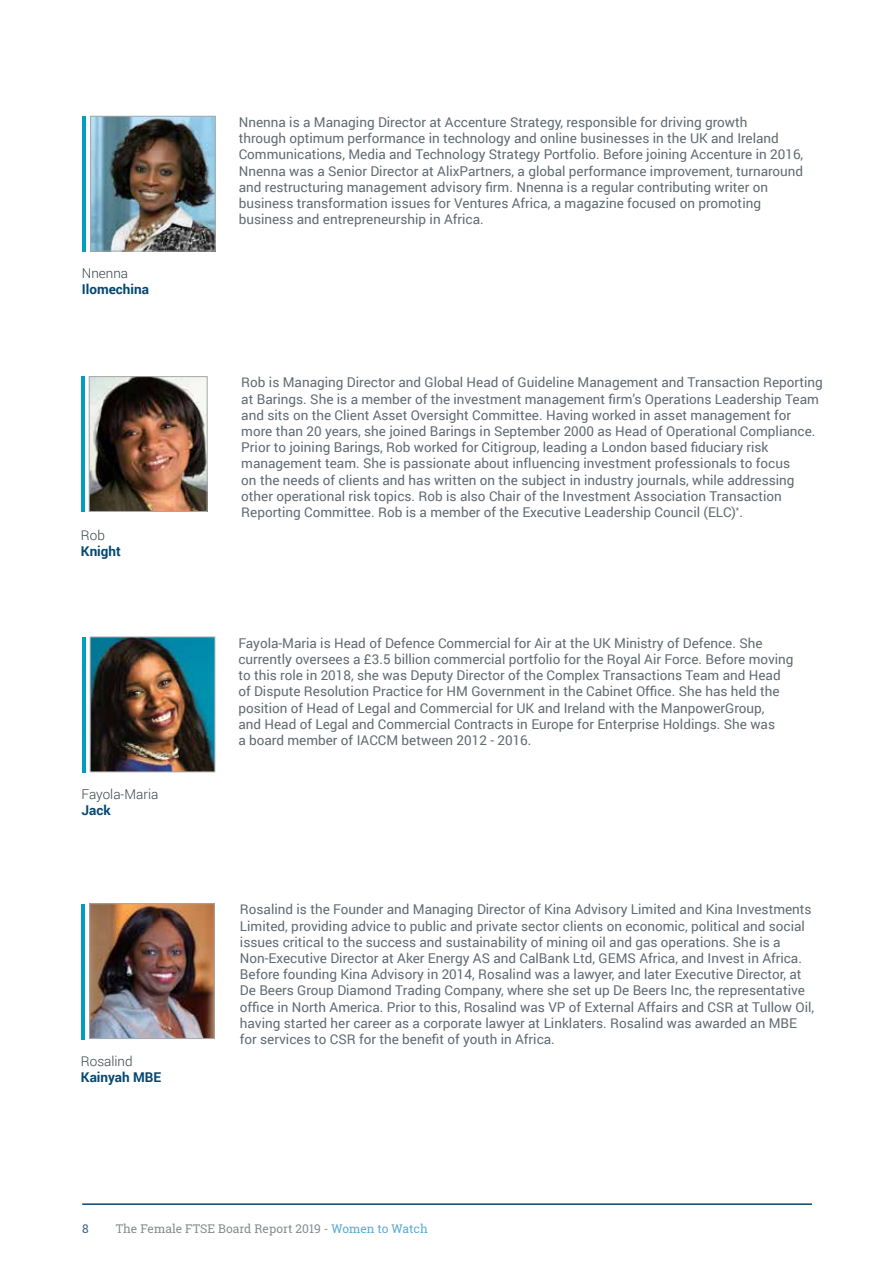
<style>
.page{position:relative;width:893px;height:1263px;background:#fff}
.page>*{position:absolute;margin:0;border:0;box-sizing:border-box;transform-origin:0 0}
.t1{font:13.5px/16.2px "Roboto";color:#616b71}
.t2{font:700 13.5px "Roboto";color:#054772}
.t3{font:300 13.5px "Roboto";color:#354248}
.t4{font:12px "Roboto Slab";color:#878c8f}
.t5{font:12px "Roboto Slab";color:#426188}
.s1{color:#5aacd0}
</style>
<div class="page">
<hr style="left:82px;top:1203px;width:730px;height:2px;background:#054772">
<img style="left:92px;top:118px;width:121px;height:131px">
<div style="left:90px;top:116px;width:125px;height:135px;border:1px solid #a5a8a9"></div>
<hr style="left:82px;top:116px;width:4px;height:136px;background:#009dc3">
<img style="left:92px;top:639px;width:121px;height:131px">
<div style="left:90px;top:637px;width:125px;height:135px;border:1px solid #a5a8a9"></div>
<hr style="left:82px;top:637px;width:4px;height:136px;background:#009dc3">
<img style="left:91px;top:905px;width:121px;height:132px">
<div style="left:89px;top:903px;width:125px;height:136px;border:1px solid #a5a8a9"></div>
<hr style="left:81px;top:904px;width:4px;height:135px;background:#009dc3">
<img style="left:91px;top:378px;width:114px;height:132px">
<div style="left:89px;top:376px;width:118px;height:136px;border:1px solid #a5a8a9"></div>
<hr style="left:81px;top:377px;width:4px;height:135px;background:#009dc3">
<p class="t3" style="left:82px;top:264px;width:48px">Nnenna</p>
<p class="t2" style="left:82px;top:280px;width:69px">Ilomechina</p>
<p class="t3" style="left:81px;top:526px;width:25px">Rob</p>
<p class="t2" style="left:81px;top:542px;width:41px">Knight</p>
<p class="t3" style="left:82px;top:785px;width:78px">Fayola-Maria</p>
<p class="t2" style="left:82px;top:801px;width:31px">Jack</p>
<p class="t3" style="left:81px;top:1051px;width:53px">Rosalind</p>
<p class="t2" style="left:81px;top:1067px;width:82px">Kainyah MBE</p>
<p class="t1" style="left:239px;top:114px;width:566px">Nnenna is a Managing Director at Accenture Strategy, responsible for driving growth<br>through optimum performance in technology and online businesses in the UK and Ireland Communications, Media and Technology Strategy Portfolio. Before joining Accenture in 2016, Nnenna was a Senior Director at AlixPartners, a global performance improvement, turnaround and restructuring management advisory firm. Nnenna is a regular contributing writer on business transformation issues for Ventures Africa, a magazine focused on promoting business and entrepreneurship in Africa.</p>
<p class="t1" style="left:241px;top:374px;width:583px">Rob is Managing Director and Global Head of Guideline Management and Transaction Reporting at Barings. She is a member of the investment management firm’s Operations Leadership Team and sits on the Client Asset Oversight Committee. Having worked in asset management for more than 20 years, she joined Barings in September 2000 as Head of Operational Compliance.<br>Prior to joining Barings, Rob worked for Citigroup, leading a London based fiduciary risk management team. She is passionate about influencing investment professionals to focus<br>on the needs of clients and has written on the subject in industry journals, while addressing other operational risk topics. Rob is also Chair of the Investment Association Transaction Reporting Committee. Rob is a member of the Executive Leadership Council (ELC)<sup>*</sup>.</p>
<p class="t1" style="left:238px;top:634px;width:557px">Fayola-Maria is Head of Defence Commercial for Air at the UK Ministry of Defence. She currently oversees a £3.5 billion commercial portfolio for the Royal Air Force. Before moving to this role in 2018, she was Deputy Director of the Complex Transactions Team and Head of Dispute Resolution Practice for HM Government in the Cabinet Office. She has held the position of Head of Legal and Commercial for UK and Ireland with the ManpowerGroup,<br>and Head of Legal and Commercial Contracts in Europe for Enterprise Holdings. She was<br>a board member of IACCM between 2012 - 2016.</p>
<p class="t1" style="left:240px;top:901px;width:576px">Rosalind is the Founder and Managing Director of Kina Advisory Limited and Kina Investments Limited, providing advice to public and private sector clients on economic, political and social issues critical to the success and sustainability of mining oil and gas operations. She is a Non-Executive Director at Aker Energy AS and CalBank Ltd, GEMS Africa, and Invest in Africa.<br>Before founding Kina Advisory in 2014, Rosalind was a lawyer, and later Executive Director, at De Beers Group Diamond Trading Company, where she set up De Beers Inc, the representative office in North America. Prior to this, Rosalind was VP of External Affairs and CSR at Tullow Oil, having started her career as a corporate lawyer at Linklaters. Rosalind was awarded an MBE for services to CSR for the benefit of youth in Africa.</p>
<p class="t5" style="left:82px;top:1221px;width:8px">8</p>
<p class="t4" style="left:116px;top:1221px;width:314px">The Female FTSE Board Report 2019 - <span class="s1">Women to Watch</span></p>
</div>
